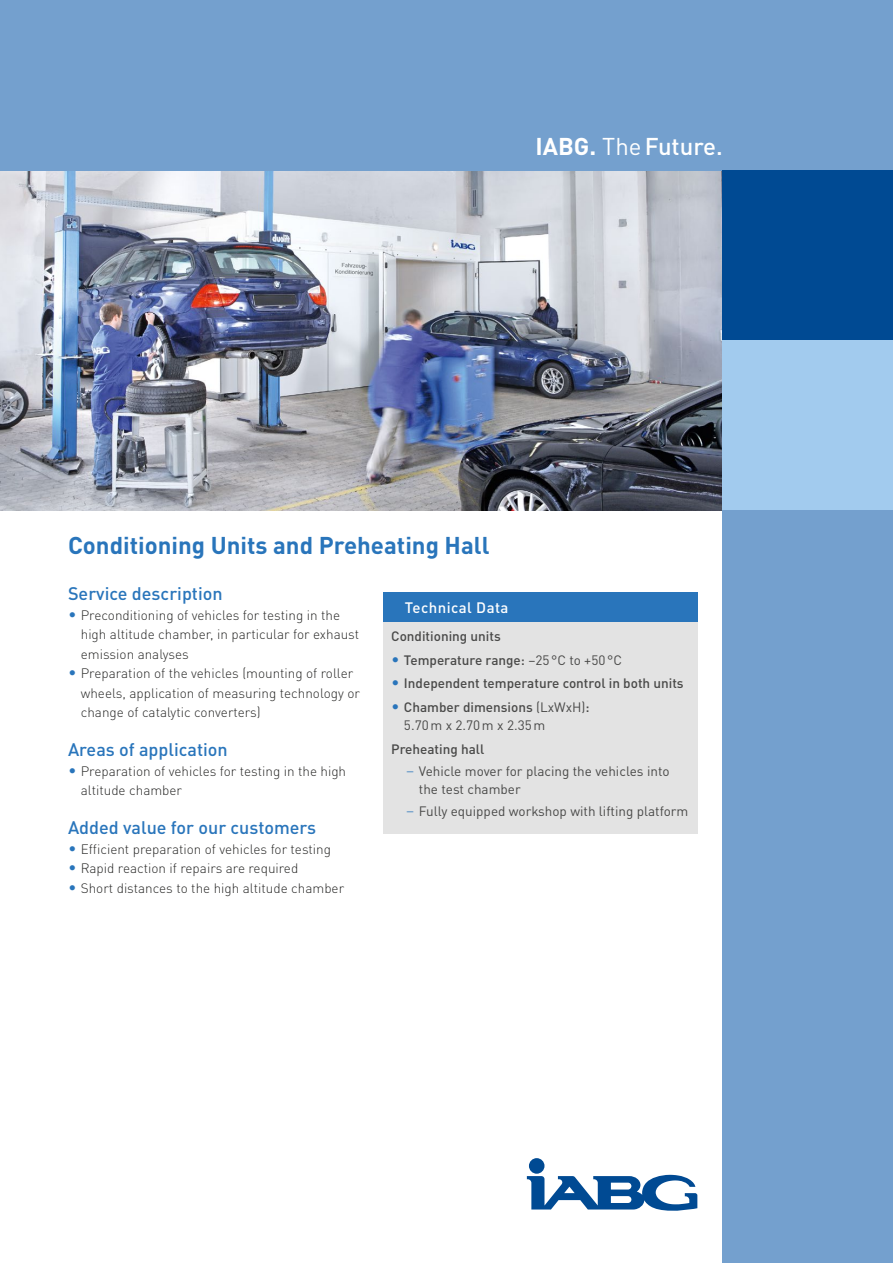
<style>
.page{position:relative;width:893px;height:1263px;background:#fff}
.page>*{position:absolute;margin:0;border:0;box-sizing:border-box;transform-origin:0 0}
.t1{font:700 24px "DINOT";color:#2975bb}
.t2{font:500 24px "DINOT";color:#fff}
.t3{font:500 18px "DINOT";color:#2975bb}
.t4{font:500 15px "DINOT";letter-spacing:.03em;color:#fff}
.t5{font:300 13.5px/19.5px "DINOT";color:#282827}
.t6{font:13.5px/18px "DINOT";color:#494948}
.t7{font:500 13.5px "DINOT";color:#494948}
.s1{font-weight:700}
.s2{font-weight:400}
.s3{font-size:15.75px;color:#2975bb}
.s4{font-weight:300;font-size:15.75px;color:#2975bb}
.s5{font-weight:500}
</style>
<div class="page">
<div style="left:383px;top:592px;width:314px;height:30px;background:#2975bb"></div>
<div style="left:383px;top:622px;width:314px;height:211px;background:#e3e3e3"></div>
<img style="left:0;top:170px;width:723px;height:340px">
<div style="left:0;top:0;width:893px;height:170px;background:#74a0ce"></div>
<div style="left:723px;top:170px;width:170px;height:170px;background:#004a93"></div>
<div style="left:723px;top:340px;width:170px;height:170px;background:#a2cbee"></div>
<div style="left:723px;top:510px;width:170px;height:753px;background:#74a0ce"></div>
<div style="left:529px;top:1158px;width:15px;height:16px;background:#004a93;border-radius:50%"></div>
<svg style="left:526px;top:1175px;width:171px;height:36px"></svg>
<h1 class="t2" style="left:535px;top:131px;width:189px"><span class="s1">IABG.</span> <span class="s2">The</span> Future.</h1>
<h1 class="t1" style="left:68px;top:530px;width:423px">Conditioning Units and Preheating Hall</h1>
<h2 class="t3" style="left:68px;top:582px;width:156px">Service description</h2>
<p class="t5" style="left:81px;top:605px;width:280px;text-indent:-13px"><span class="s3">•</span> Preconditioning of vehicles for testing in the high altitude chamber, in particular for exhaust emission analyses</p>
<p class="t5" style="left:81px;top:663px;width:281px;text-indent:-13px"><span class="s3">•</span> Preparation of the vehicles (mounting of roller wheels, application of measuring technology or change of catalytic converters)</p>
<h2 class="t3" style="left:68px;top:738px;width:161px">Areas of application</h2>
<p class="t5" style="left:81px;top:761px;width:267px;text-indent:-13px"><span class="s3">•</span> Preparation of vehicles for testing in the high altitude chamber</p>
<h2 class="t3" style="left:68px;top:816px;width:250px">Added value for our customers</h2>
<p class="t5" style="left:68px;top:839px;width:265px"><span class="s3">•</span> Efficient preparation of vehicles for testing</p>
<p class="t5" style="left:68px;top:858px;width:232px"><span class="s3">•</span> Rapid reaction if repairs are required</p>
<p class="t5" style="left:68px;top:878px;width:278px"><span class="s3">•</span> Short distances to the high altitude chamber</p>
<p class="t4" style="left:405px;top:598px;width:105px">Technical Data</p>
<p class="t7" style="left:391px;top:627px;width:111px">Conditioning units</p>
<p class="t7" style="left:391px;top:651px;width:232px"><span class="s4">•</span> Temperature range: <span class="s2">–25 °C to +50 °C</span></p>
<p class="t7" style="left:391px;top:675px;width:294px"><span class="s4">•</span> Independent temperature control in both units</p>
<p class="t6" style="left:404px;top:698px;width:187px;text-indent:-13px"><span class="s4">•</span> <span class="s5">Chamber dimensions</span> (LxWxH)<span class="s5">:<br></span>5.70 m x 2.70 m x 2.35 m</p>
<p class="t7" style="left:391px;top:740px;width:95px">Preheating hall</p>
<p class="t6" style="left:419px;top:762px;width:252px;text-indent:-13px"><span class="s4">–</span> Vehicle mover for placing the vehicles into the test chamber</p>
<p class="t6" style="left:406px;top:802px;width:284px"><span class="s4">–</span> Fully equipped workshop with lifting platform</p>
</div>
